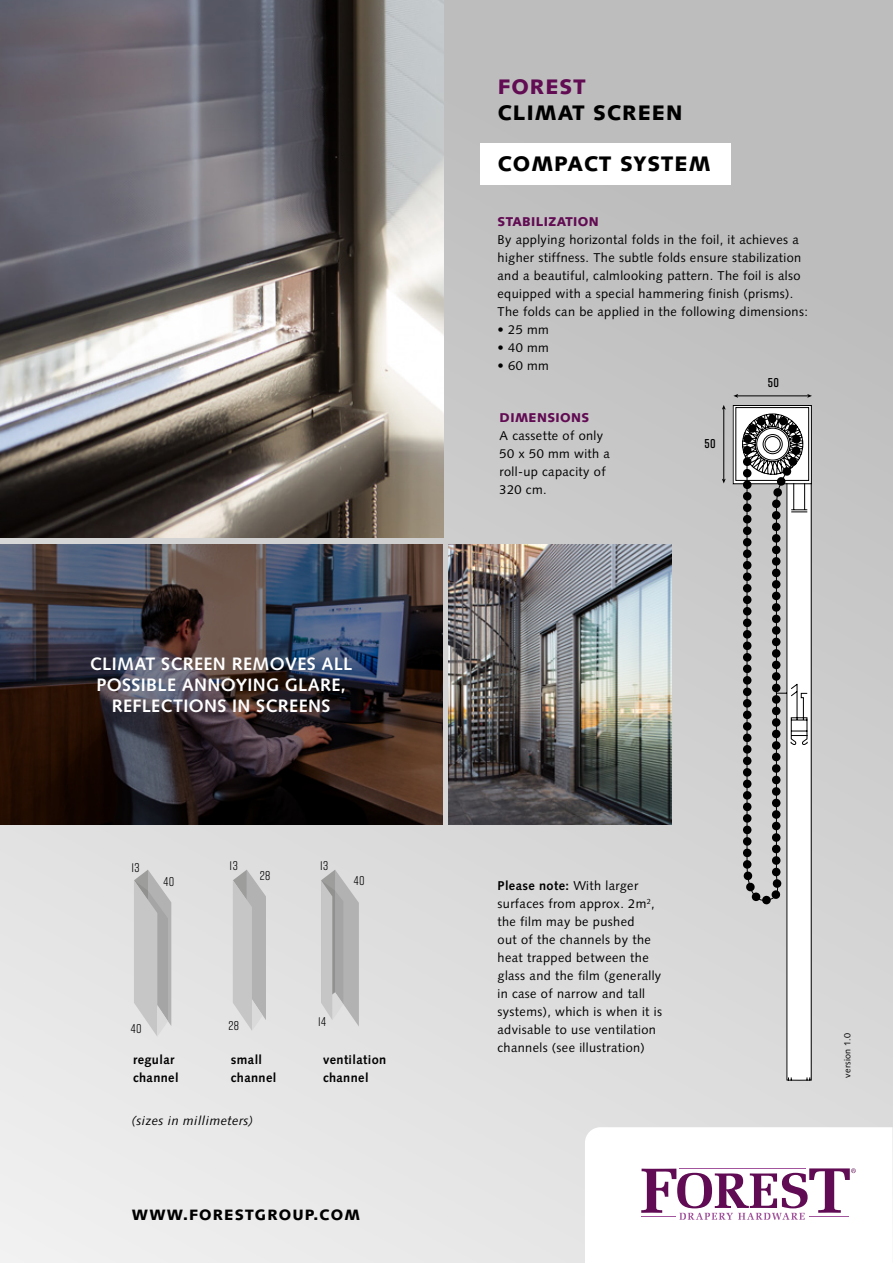
<style>
.page{position:relative;width:893px;height:1263px;background:#fff}
.page>*{position:absolute;margin:0;border:0;box-sizing:border-box;transform-origin:0 0}
.t1{font:900 21px "Syntax";letter-spacing:.05em;color:#000}
.t2{font:900 21px "Syntax";letter-spacing:.05em;color:#610c53}
.t3{font:700 18px/21px "Syntax";letter-spacing:.02em;color:#fff;text-align:center}
.streamer_Forest{font:900 15px "Syntax";letter-spacing:.075em;color:#000}
.t4{font:12.75px/18px "Syntax";letter-spacing:.03em;color:#000}
.t5{font:700 12.75px "Syntax";letter-spacing:.03em;color:#000}
.t6{font:900 12.75px "Syntax";letter-spacing:.03em;color:#610c53}
.t7{font:italic 12.75px "Syntax";letter-spacing:.03em;color:#000}
.t8{font:12.75px "Rift";letter-spacing:.03em;color:#000}
.t9{font:600 12.75px "Rift";color:#000}
.t10{font:9px "Syntax";letter-spacing:.03em;color:#000}
.s1{font-weight:700}
</style>
<div class="page">
<div style="left:0;top:0;width:893px;height:1263px;background:linear-gradient(to bottom,#b6b5b5,#e8e8e8)"></div>
<svg style="left:0;top:544px;width:442px;height:281px"></svg>
<img style="left:0;top:0;width:444px;height:538px">
<svg style="left:585px;top:1127px;width:308px;height:136px"></svg>
<img style="left:449px;top:544px;width:223px;height:281px">
<div style="left:480px;top:144px;width:250px;height:41px;background:#fff"></div>
<svg style="left:134px;top:870px;width:37px;height:167px"></svg>
<svg style="left:233px;top:870px;width:33px;height:161px"></svg>
<svg style="left:321px;top:870px;width:38px;height:156px"></svg>
<svg style="left:735px;top:407px;width:77px;height:674px"></svg>
<hr style="left:737px;top:395px;width:72px;height:1px;background:#000">
<svg style="left:807px;top:394px;width:5px;height:4px"></svg>
<svg style="left:733px;top:394px;width:5px;height:4px"></svg>
<div style="left:762px;top:895px;width:9px;height:9px;background:#000;border-radius:50%"></div>
<svg style="left:722px;top:405px;width:82px;height:497px"></svg>
<p class="t3" style="left:90px;top:654px;width:264px">CLIMAT SCREEN REMOVES ALL<br>POSSIBLE ANNOYING GLARE,</p>
<p class="t3" style="left:112px;top:696px;width:220px">REFLECTIONS IN SCREENS</p>
<p class="t8" style="left:131px;top:858px;width:10px">13</p>
<p class="t8" style="left:164px;top:872px;width:12px">40</p>
<p class="t8" style="left:230px;top:857px;width:10px">13</p>
<p class="t8" style="left:260px;top:866px;width:12px">28</p>
<p class="t8" style="left:320px;top:857px;width:10px">13</p>
<p class="t8" style="left:354px;top:871px;width:12px">40</p>
<p class="t8" style="left:131px;top:1019px;width:12px">40</p>
<p class="t5" style="left:133px;top:1052px;width:43px">regular</p>
<p class="t5" style="left:133px;top:1070px;width:47px">channel</p>
<p class="t8" style="left:228px;top:1017px;width:12px">28</p>
<p class="t5" style="left:231px;top:1052px;width:33px">small</p>
<p class="t5" style="left:231px;top:1070px;width:47px">channel</p>
<p class="t7" style="left:132px;top:1113px;width:123px">(sizes in millimeters)</p>
<p class="t8" style="left:318px;top:1012px;width:9px">14</p>
<p class="t5" style="left:323px;top:1052px;width:65px">ventilation</p>
<p class="t5" style="left:323px;top:1070px;width:47px">channel</p>
<p class="streamer_Forest" style="left:132px;top:1206px;width:230px">WWW.FORESTGROUP.COM</p>
<p class="t2" style="left:498px;top:75px;width:89px">FOREST</p>
<p class="t1" style="left:498px;top:100px;width:186px">CLIMAT SCREEN</p>
<p class="t1" style="left:498px;top:151px;width:214px">COMPACT SYSTEM</p>
<p class="t6" style="left:497px;top:214px;width:103px">STABILIZATION</p>
<p class="t4" style="left:497px;top:231px;width:305px">By applying horizontal folds in the foil, it achieves a higher stiffness. The subtle folds ensure stabilization and a beautiful, calmlooking pattern. The foil is also equipped with a special hammering finish (prisms).</p>
<p class="t4" style="left:497px;top:303px;width:312px">The folds can be applied in the following dimensions:</p>
<p class="t4" style="left:497px;top:321px;width:53px">• 25 mm</p>
<p class="t4" style="left:497px;top:339px;width:53px">• 40 mm</p>
<p class="t4" style="left:497px;top:357px;width:53px">• 60 mm</p>
<p class="t6" style="left:500px;top:410px;width:91px">DIMENSIONS</p>
<p class="t4" style="left:500px;top:427px;width:112px">A cassette of only<br>50 x 50 mm with a roll-up capacity of<br>320 cm.</p>
<p class="t9" style="left:704px;top:435px;width:13px">50</p>
<p class="t9" style="left:768px;top:373px;width:13px">50</p>
<p class="t4" style="left:497px;top:876px;width:166px"><span class="s1">Please note:</span> With larger surfaces from approx. 2m<sup>2</sup>, the film may be pushed<br>out of the channels by the heat trapped between the glass and the film (generally in case of narrow and tall systems), which is when it is advisable to use ventilation channels (see illustration)</p>
<p class="t10" style="left:842px;top:1078px;width:47px;rotate:-90deg">version 1.0</p>
</div>
